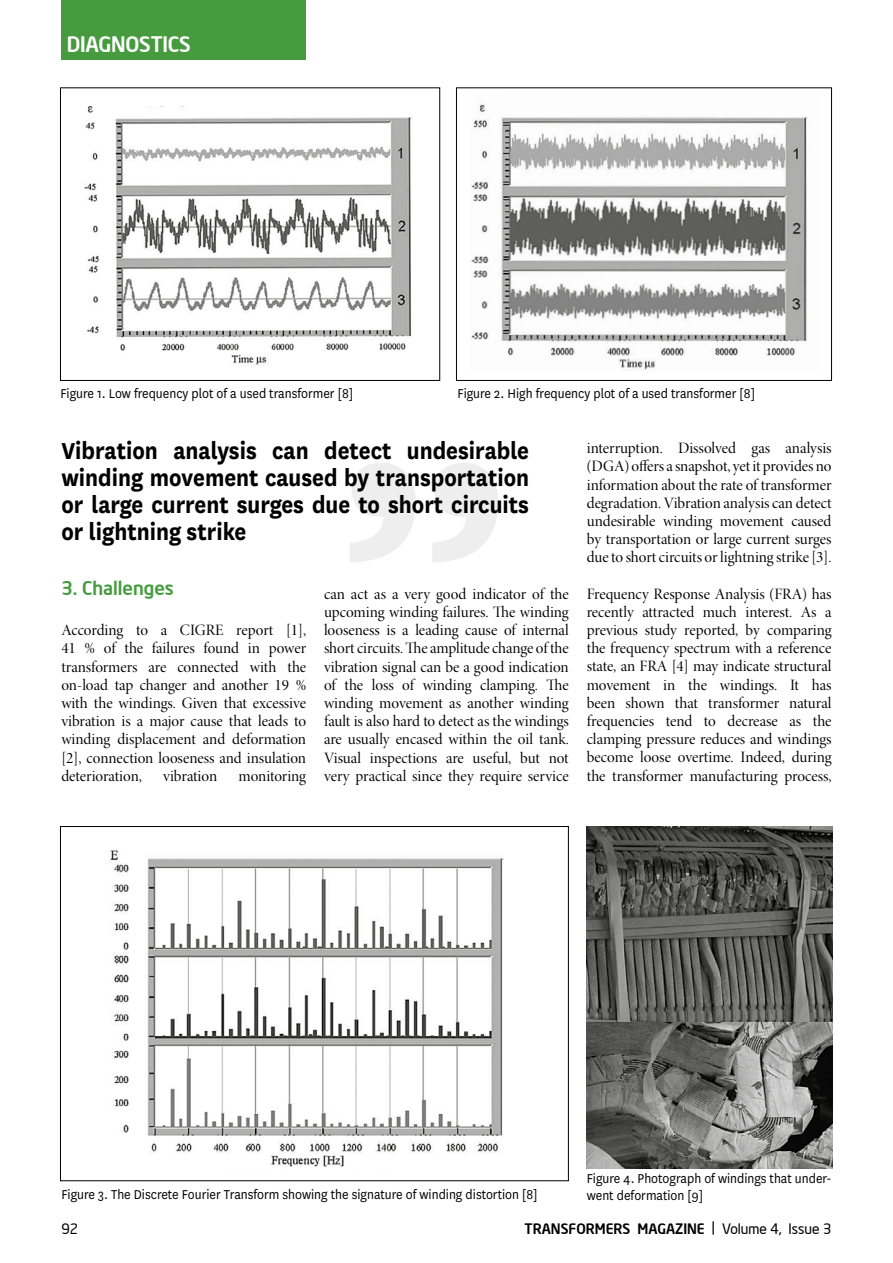
<style>
.page{position:relative;width:893px;height:1263px;background:#fff}
.page>*{position:absolute;margin:0;border:0;box-sizing:border-box;transform-origin:0 0}
.t1{font:700 27px/27px "National";color:#000;text-align:justify;scale:.9 1}
.t2{font:500 21px "Neo Sans Intel";letter-spacing:-.01em;color:#fff}
.t3{font:500 18.75px "Neo Sans Intel";color:#469b3f}
.t4{font:15.9px/18.1px "Minion Pro Disp";color:#000;text-align:justify}
.t5{font:15px/16.5px "National";color:#000;scale:.92 1}
.t6{font:500 14.25px "Neo Sans Intel";color:#000}
.t7{font:14.25px "Neo Sans Intel";color:#000}
.s1{font-weight:400}
</style>
<div class="page">
<svg style="left:350px;top:463px;width:148px;height:99px"></svg>
<img style="left:84px;top:106px;width:328px;height:259px">
<div style="left:60px;top:87px;width:380px;height:294px;border:1px solid #000"></div>
<img style="left:110px;top:850px;width:394px;height:317px">
<img style="left:471px;top:104px;width:337px;height:266px">
<div style="left:456px;top:87px;width:376px;height:294px;border:1px solid #000"></div>
<img style="left:587px;top:826px;width:245px;height:342px">
<div style="left:62px;top:0;width:244px;height:60px;background:#469b3f"></div>
<h2 class="t2" style="left:67px;top:31px;width:126px">DIAGNOSTICS</h2>
<p class="t5" style="left:60px;top:384px;width:320px">Figure 1. Low frequency plot of a used transformer [8]</p>
<p class="t5" style="left:457px;top:384px;width:325px">Figure 2. High frequency plot of a used transformer [8]</p>
<h1 class="t1" style="left:61px;top:435px;width:521px">Vibration analysis can detect undesirable winding movement caused by transportation or large current surges due to short circuits or lightning strike</h1>
<p class="t3" style="left:61px;top:576px;width:114px">3. Challenges</p>
<p class="t4" style="left:61px;top:621px;width:246px">According to a CIGRE report [1], 41 % of the failures found in power transformers are connected with the on-load tap changer and another 19 % with the windings. Given that excessive vibration is a major cause that leads to winding displacement and deformation [2], connection looseness and insulation deterioration,</p>
<p class="t4" style="left:324px;top:585px;width:246px">can act as a very good indicator of the upcoming winding failures. The winding looseness is a leading cause of internal short circuits. The amplitude change of the vibration signal can be a good indication of the loss of winding clamping. The winding movement as another winding fault is also hard to detect as the windings are usually encased within the oil tank.<br>Visual inspections are useful, but not very practical since they require service</p>
<p class="t4" style="left:163px;top:767px;width:56px">vibration</p>
<p class="t4" style="left:238px;top:767px;width:69px">monitoring</p>
<p class="t4" style="left:587px;top:439px;width:246px">interruption. Dissolved gas analysis (DGA) offers a snapshot, yet it provides no information about the rate of transformer degradation. Vibration analysis can detect undesirable winding movement caused by transportation or large current surges due to short circuits or lightning strike [3].</p>
<p class="t4" style="left:587px;top:585px;width:246px">Frequency Response Analysis (FRA) has recently attracted much interest. As a previous study reported, by comparing the frequency spectrum with a reference state, an FRA [4] may indicate structural movement in the windings. It has been shown that transformer natural frequencies tend to decrease as the clamping pressure reduces and windings become loose overtime. Indeed, during the transformer manufacturing process,</p>
<p class="t5" style="left:61px;top:1185px;width:519px">Figure 3. The Discrete Fourier Transform showing the signature of winding distortion [8]</p>
<p class="t5" style="left:587px;top:1170px;width:268px">Figure 4. Photograph of windings that under&shy;went deformation [9]</p>
<p class="t7" style="left:61px;top:1220px;width:18px">92</p>
<p class="t6" style="left:525px;top:1220px;width:308px">TRANSFORMERS MAGAZINE <span class="s1">| Volume</span> <span class="s1">4, I</span><span class="s1">ssue</span> <span class="s1">3</span></p>
</div>
